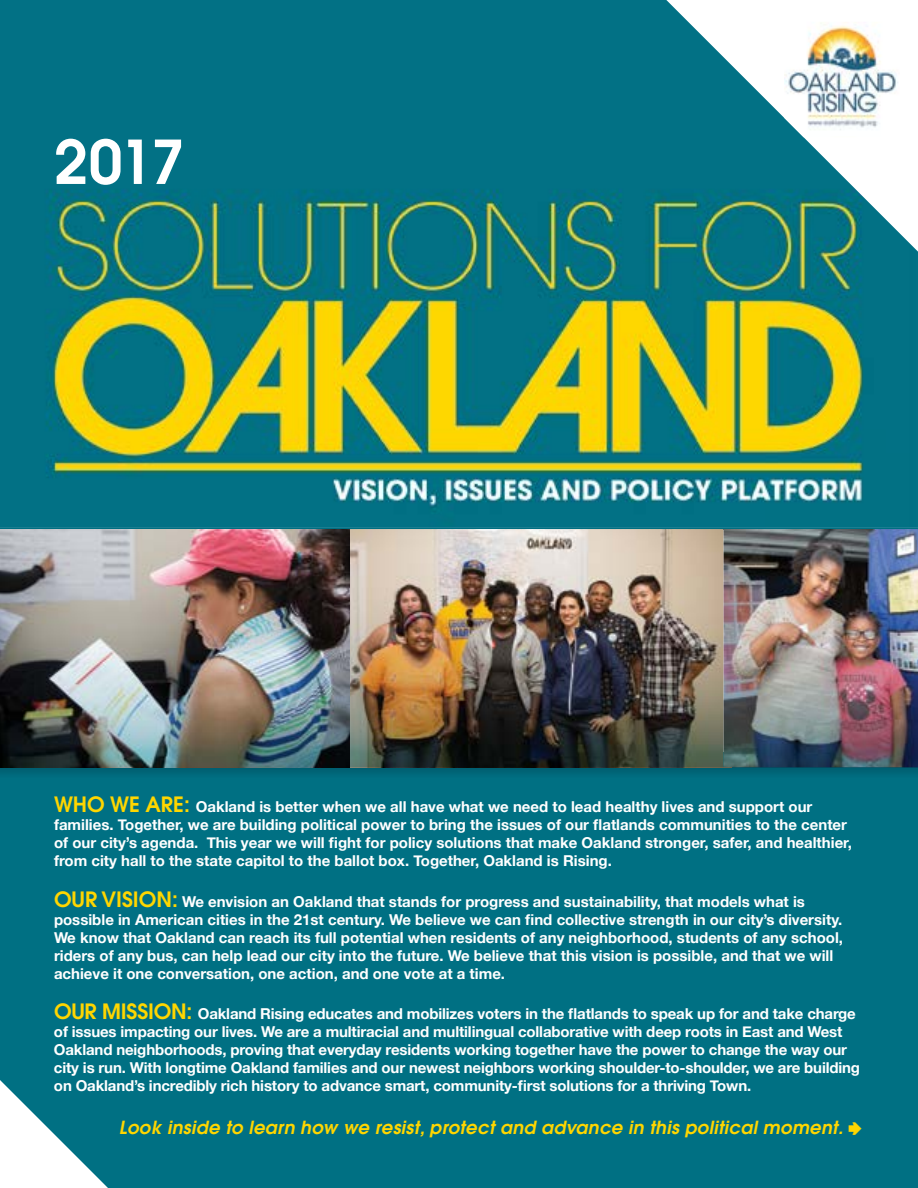
<style>
.page{position:relative;width:918px;height:1188px;background:#fff}
.page>*{position:absolute;margin:0;border:0;box-sizing:border-box;transform-origin:0 0}
.t1{font:600 60px "Avant Garde";color:#fff}
.t2{font:italic 600 18px "Avant Garde";letter-spacing:.02em;color:#ffd600}
.t3{font:700 15px/18px "Helvetica Neue";color:#fff}
.s1{font-family:"Avant Garde";font-weight:600;font-size:21px;color:#ffd600}
.s2{font-family:"Pointers";font-weight:400;font-style:normal}
</style>
<div class="page">
<img style="left:0;top:0;width:918px;height:527px">
<svg style="left:666px;top:0;width:252px;height:252px;fill:#027185"></svg>
<img style="left:784px;top:22px;width:116px;height:115px">
<div style="left:0;top:752px;width:918px;height:436px;background:#007083"></div>
<svg style="left:0;top:1080px;width:108px;height:108px"></svg>
<img style="left:0;top:527px;width:918px;height:3px">
<img style="left:350px;top:767px;width:382px;height:1px">
<img style="left:0;top:767px;width:350px;height:1px">
<svg style="left:732px;top:767px;width:186px;height:1px"></svg>
<img style="left:0;top:530px;width:724px;height:237px">
<img style="left:724px;top:530px;width:194px;height:237px">
<h1 class="t1" style="left:54px;top:123px;width:132px">2017</h1>
<p class="t3" style="left:54px;top:798px;width:799px"><span class="s1">WHO WE ARE:</span> Oakland is better when we all have what we need to lead healthy lives and support our families. Together, we are building political power to bring the issues of our flatlands communities to the center of our city’s agenda. This year we will fight for policy solutions that make Oakland stronger, safer, and healthier, from city hall to the state capitol to the ballot box. Together, Oakland is Rising.</p>
<p class="t3" style="left:54px;top:893px;width:791px"><span class="s1">OUR VISION:</span> We envision an Oakland that stands for progress and sustainability, that models what is possible in American cities in the 21st century. We believe we can find collective strength in our city’s diversity.<br>We know that Oakland can reach its full potential when residents of any neighborhood, students of any school, riders of any bus, can help lead our city into the future. We believe that this vision is possible, and that we will achieve it one conversation, one action, and one vote at a time.</p>
<p class="t3" style="left:54px;top:1005px;width:808px"><span class="s1">OUR MISSION:</span> Oakland Rising educates and mobilizes voters in the flatlands to speak up for and take charge of issues impacting our lives. We are a multiracial and multilingual collaborative with deep roots in East and West Oakland neighborhoods, proving that everyday residents working together have the power to change the way our city is run. With longtime Oakland families and our newest neighbors working shoulder-to-shoulder, we are building on Oakland’s incredibly rich history to advance smart, community-first solutions for a thriving Town.</p>
<p class="t2" style="left:119px;top:1116px;width:747px">Look inside to learn how we resist, protect and advance in this political moment. <span class="s2">4</span></p>
</div>
